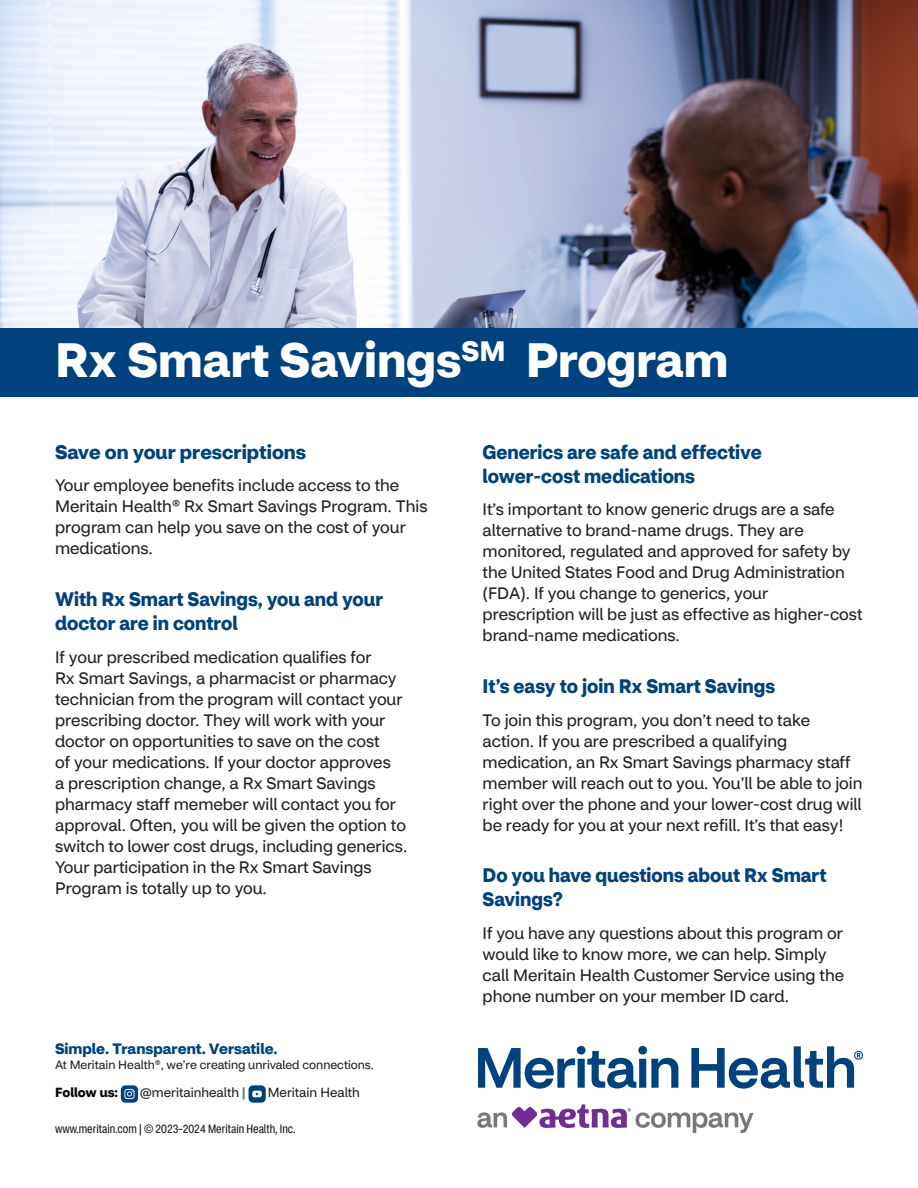
<style>
.page{position:relative;width:918px;height:1188px;background:#fff}
.page>*{position:absolute;margin:0;border:0;box-sizing:border-box;transform-origin:0 0}
.t1{font:700 48px "CVS Health Sans";color:#fff}
.Bullet_-_Gold_Square{font:700 19.5px/24px "CVS Health Sans";color:#00427d;scale:.95 1}
.Bullet_-_Gold_Square-2{font:700 19.5px "CVS Health Sans";color:#00427d}
.Bullet_-_Gold_Square-3{font:16.5px/21px "CVS Health Sans";color:#231f20}
.t2{font:700 15px "CVS Health Sans";color:#00427d}
.t3{font:13.05px "CVS Health Sans";color:#231f20}
.t4{font:700 13.05px "CVS Health Sans";color:#040503}
.t5{font:12px "CVS Health Sans";color:#231f20}
.t6{font:12px "CVS Health Sans Cd";color:#231f20}
.s1{font-weight:700;color:#76787b}
</style>
<div class="page">
<svg style="left:478px;top:1046px;width:200px;height:43px"></svg>
<svg style="left:691px;top:1046px;width:172px;height:43px"></svg>
<svg style="left:478px;top:1104px;width:276px;height:29px"></svg>
<div style="left:121px;top:1085px;width:17px;height:18px;background:#00427d;border-radius:5px"></div>
<svg style="left:124px;top:1089px;width:11px;height:10px"></svg>
<div style="left:249px;top:1085px;width:17px;height:18px;background:#00427d;border-radius:5px"></div>
<svg style="left:252px;top:1091px;width:10px;height:6px"></svg>
<div style="left:0;top:328px;width:918px;height:69px;background:#00427d"></div>
<img style="left:0;top:0;width:918px;height:328px">
<p class="t1" style="left:55px;top:329px;width:675px">Rx Smart Savings<sup>SM</sup> Program</p>
<p class="Bullet_-_Gold_Square-2" style="left:55px;top:439px;width:252px">Save on your prescriptions</p>
<p class="Bullet_-_Gold_Square-3" style="left:55px;top:475px;width:374px">Your employee benefits include access to the Meritain Health® Rx Smart Savings Program. This program can help you save on the cost of your medications.</p>
<p class="Bullet_-_Gold_Square" style="left:55px;top:587px;width:347px">With Rx Smart Savings, you and your doctor are in control</p>
<p class="Bullet_-_Gold_Square-3" style="left:55px;top:647px;width:354px">If your prescribed medication qualifies for<br>Rx Smart Savings, a pharmacist or pharmacy technician from the program will contact your prescribing doctor. They will work with your doctor on opportunities to save on the cost<br>of your medications. If your doctor approves<br>a prescription change, a Rx Smart Savings pharmacy staff memeber will contact you for approval. Often, you will be given the option to switch to lower cost drugs, including generics.<br>Your participation in the Rx Smart Savings Program is totally up to you.</p>
<p class="t2" style="left:55px;top:1039px;width:224px">Simple. Transparent. Versatile.</p>
<p class="t5" style="left:55px;top:1058px;width:320px">At Meritain Health®, we’re creating unrivaled connections.</p>
<p class="t4" style="left:55px;top:1084px;width:65px">Follow us:</p>
<p class="t3" style="left:140px;top:1085px;width:107px">@meritainhealth <span class="s1">|</span></p>
<p class="t3" style="left:268px;top:1085px;width:94px">Meritain Health</p>
<p class="t6" style="left:55px;top:1121px;width:242px">www.meritain.com | © 2023–2024 Meritain Health, Inc.</p>
<p class="Bullet_-_Gold_Square" style="left:483px;top:440px;width:295px">Generics are safe and effective lower-cost medications</p>
<p class="Bullet_-_Gold_Square-3" style="left:483px;top:499px;width:381px">It’s important to know generic drugs are a safe alternative to brand-name drugs. They are monitored, regulated and approved for safety by the United States Food and Drug Administration (FDA). If you change to generics, your prescription will be just as effective as higher-cost brand-name medications.</p>
<p class="Bullet_-_Gold_Square" style="left:483px;top:674px;width:309px">It’s easy to join Rx Smart Savings</p>
<p class="Bullet_-_Gold_Square-3" style="left:483px;top:710px;width:381px">To join this program, you don’t need to take action. If you are prescribed a qualifying medication, an Rx Smart Savings pharmacy staff member will reach out to you. You’ll be able to join right over the phone and your lower-cost drug will be ready for you at your next refill. It’s that easy!</p>
<p class="Bullet_-_Gold_Square" style="left:483px;top:864px;width:363px">Do you have questions about Rx Smart<br>Savings?</p>
<p class="Bullet_-_Gold_Square-3" style="left:483px;top:923px;width:363px">If you have any questions about this program or would like to know more, we can help. Simply call Meritain Health Customer Service using the phone number on your member ID card.</p>
</div>
